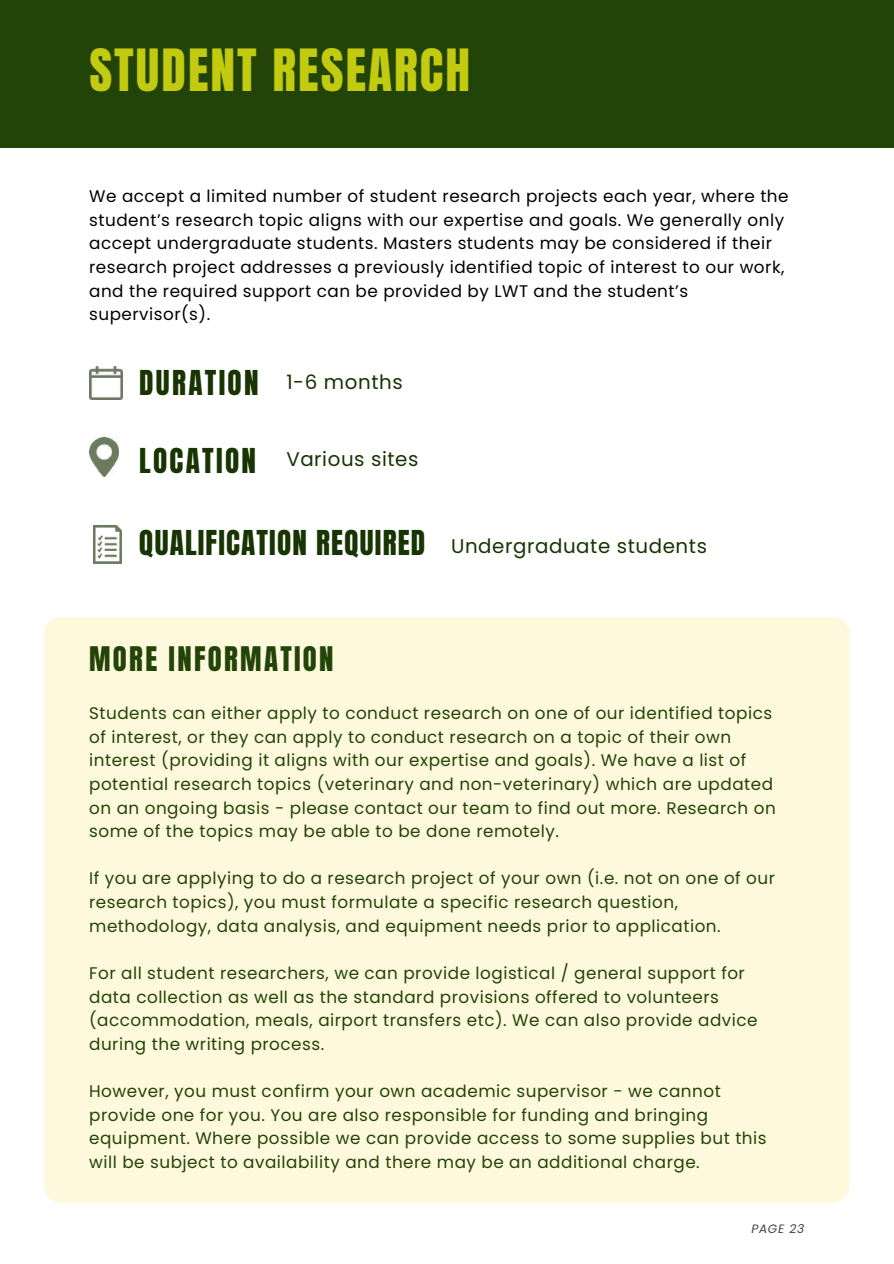
<style>
.page{position:relative;width:894px;height:1264px;background:#fff}
.page>*{position:absolute;margin:0;border:0;box-sizing:border-box;transform-origin:0 0}
.t1{font:49.5px "Anton";letter-spacing:.04em;color:#c2cb0f}
.t2{font:29.1px "Anton";letter-spacing:.04em;color:#183403}
.t3{font:29.1px "Anton";letter-spacing:.08em;color:#183403}
.t4{font:28.8px "Anton";letter-spacing:.08em;color:#224408}
.t5{font:19.8px "Poppins";letter-spacing:.03em;color:#183403}
.t6{font:16.8px/23.7px "Poppins";letter-spacing:.03em;color:#224408}
.t7{font:16.8px/23.7px "Poppins";letter-spacing:.03em;color:#000}
.t8{font:italic 12.15px "Poppins";letter-spacing:.06em;color:#444440}
</style>
<div class="page">
<div style="left:0;top:0;width:893px;height:148px;background:#224408"></div>
<div style="left:44px;top:617px;width:805px;height:585px;background:#fef9dc"></div>
<img style="left:89px;top:366px;width:33px;height:33px">
<img style="left:89px;top:437px;width:29px;height:39px">
<img style="left:93px;top:526px;width:28px;height:37px">
<h1 class="t1" style="left:89px;top:35px;width:382px">STUDENT RESEARCH</h1>
<p class="t7" style="left:89px;top:184px;width:700px">We accept a limited number of student research projects each year, where the student’s research topic aligns with our expertise and goals. We generally only accept undergraduate students. Masters students may be considered if their research project addresses a previously identified topic of interest to our work, and the required support can be provided by LWT and the student’s supervisor(s).</p>
<h2 class="t3" style="left:139px;top:362px;width:121px">DURATION</h2>
<h2 class="t3" style="left:139px;top:440px;width:118px">LOCATION</h2>
<p class="t5" style="left:286px;top:368px;width:118px">1-6 months</p>
<p class="t5" style="left:286px;top:445px;width:133px">Various sites</p>
<h2 class="t2" style="left:139px;top:522px;width:287px">QUALIFICATION REQUIRED</h2>
<p class="t5" style="left:451px;top:532px;width:257px">Undergraduate students</p>
<h3 class="t4" style="left:89px;top:638px;width:246px">MORE INFORMATION</h3>
<p class="t6" style="left:89px;top:701px;width:688px">Students can either apply to conduct research on one of our identified topics of interest, or they can apply to conduct research on a topic of their own interest (providing it aligns with our expertise and goals). We have a list of potential research topics (veterinary and non-veterinary) which are updated on an ongoing basis - please contact our team to find out more. Research on some of the topics may be able to be done remotely.</p>
<p class="t6" style="left:89px;top:866px;width:687px">If you are applying to do a research project of your own (i.e. not on one of our research topics), you must formulate a specific research question, methodology, data analysis, and equipment needs prior to application.</p>
<p class="t6" style="left:89px;top:961px;width:669px">For all student researchers, we can provide logistical / general support for data collection as well as the standard provisions offered to volunteers (accommodation, meals, airport transfers etc). We can also provide advice during the writing process.</p>
<p class="t6" style="left:89px;top:1079px;width:678px">However, you must confirm your own academic supervisor - we cannot provide one for you. You are also responsible for funding and bringing equipment. Where possible we can provide access to some supplies but this will be subject to availability and there may be an additional charge.</p>
<p class="t8" style="left:751px;top:1220px;width:54px">PAGE 23</p>
</div>
